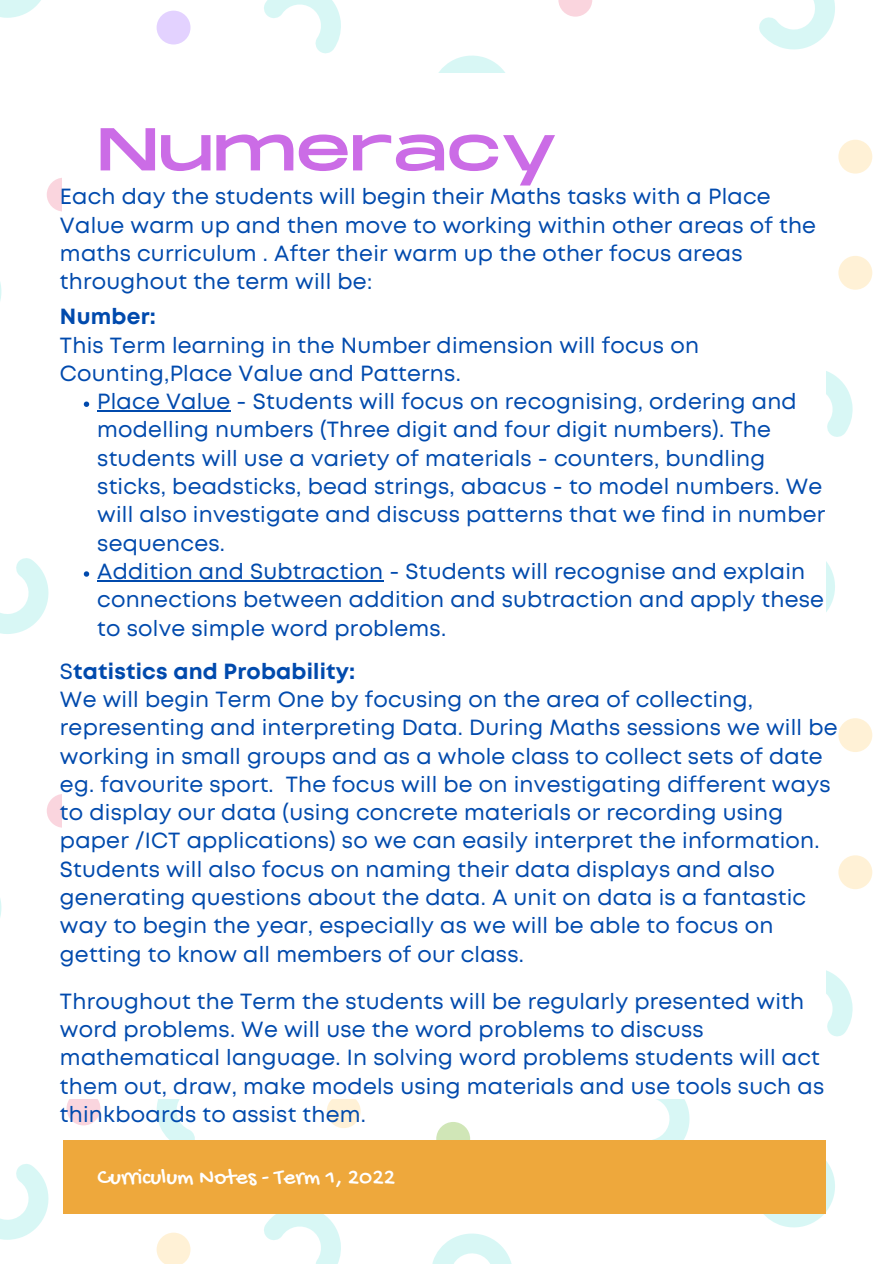
<style>
.page{position:relative;width:894px;height:1264px;background:#fff}
.page>*{position:absolute;margin:0;border:0;box-sizing:border-box;transform-origin:0 0}
.t1{font:60.3px "Monument Extended";color:#cb6ce6}
.t2{font:23.25px "Gochi Hand";color:#fff}
.t3{font:21.9px/28.3px "Mont";letter-spacing:.01em;color:#004aad}
.t4{font:700 21.9px "Mont";letter-spacing:.01em;color:#004aad}
.s1{font-weight:400}
</style>
<div class="page">
<svg style="left:47px;top:794px;width:34px;height:33px"></svg>
<svg style="left:0;top:558px;width:49px;height:76px"></svg>
<svg style="left:0;top:898px;width:2px;height:19px"></svg>
<div style="left:838px;top:718px;width:34px;height:34px;background:#fff1d6;border-radius:50%"></div>
<div style="left:838px;top:256px;width:34px;height:34px;background:#fff1d6;border-radius:50%"></div>
<svg style="left:826px;top:561px;width:9px;height:51px"></svg>
<svg style="left:826px;top:371px;width:26px;height:66px"></svg>
<svg style="left:436px;top:1121px;width:34px;height:34px"></svg>
<div style="left:838px;top:855px;width:34px;height:34px;background:#fff1d6;border-radius:50%"></div>
<svg style="left:757px;top:1155px;width:78px;height:73px"></svg>
<svg style="left:826px;top:970px;width:26px;height:67px"></svg>
<svg style="left:653px;top:1099px;width:37px;height:41px"></svg>
<svg style="left:432px;top:1233px;width:79px;height:30px"></svg>
<div style="left:66px;top:1091px;width:34px;height:34px;background:#fad5de;border-radius:50%"></div>
<svg style="left:156px;top:1232px;width:34px;height:31px"></svg>
<div style="left:327px;top:1094px;width:33px;height:34px;background:#fff1d6;border-radius:50%"></div>
<svg style="left:0;top:1164px;width:49px;height:75px"></svg>
<svg style="left:262px;top:1213px;width:79px;height:50px"></svg>
<svg style="left:156px;top:1099px;width:39px;height:41px"></svg>
<svg style="left:47px;top:178px;width:34px;height:33px"></svg>
<div style="left:156px;top:11px;width:34px;height:33px;background:#e3d2ff;border-radius:50%"></div>
<svg style="left:0;top:0;width:41px;height:18px"></svg>
<svg style="left:264px;top:0;width:77px;height:54px"></svg>
<svg style="left:0;top:282px;width:2px;height:19px"></svg>
<svg style="left:558px;top:0;width:34px;height:17px"></svg>
<div style="left:838px;top:140px;width:34px;height:34px;background:#fff1d6;border-radius:50%"></div>
<svg style="left:759px;top:0;width:76px;height:50px"></svg>
<svg style="left:438px;top:55px;width:67px;height:18px"></svg>
<div style="left:778px;top:1140px;width:47px;height:73px;background:#eea83c"></div>
<div style="left:110px;top:1140px;width:668px;height:73px;background:#eea83c"></div>
<div style="left:63px;top:1140px;width:47px;height:73px;background:#eea83c"></div>
<div style="left:63px;top:141px;width:762px;height:898px;background:#fff"></div>
<div style="left:63px;top:1039px;width:762px;height:59px;background:#fff"></div>
<svg style="left:84px;top:401px;width:5px;height:6px"></svg>
<hr style="left:97px;top:410px;width:134px;height:2px;background:#004aad">
<svg style="left:84px;top:571px;width:5px;height:5px"></svg>
<hr style="left:97px;top:580px;width:286px;height:2px;background:#004aad">
<p class="t1" style="left:98px;top:116px;width:461px">Numeracy</p>
<p class="t3" style="left:60px;top:184px;width:757px">Each day the students will begin their Maths tasks with a Place Value warm up and then move to working within other areas of the maths curriculum . After their warm up the other focus areas throughout the term will be:</p>
<p class="t4" style="left:60px;top:308px;width:97px">Number:</p>
<p class="t3" style="left:60px;top:332px;width:640px">This Term learning in the Number dimension will focus on<br>Counting,Place Value and Patterns.</p>
<p class="t3" style="left:97px;top:389px;width:729px">Place Value - Students will focus on recognising, ordering and modelling numbers (Three digit and four digit numbers). The students will use a variety of materials - counters, bundling sticks, beadsticks, bead strings, abacus - to model numbers. We will also investigate and discuss patterns that we find in number sequences.</p>
<p class="t3" style="left:97px;top:558px;width:728px">Addition and Subtraction - Students will recognise and explain connections between addition and subtraction and apply these to solve simple word problems.</p>
<p class="t4" style="left:60px;top:662px;width:297px"><span class="s1">S</span>tatistics and Probability:</p>
<p class="t3" style="left:60px;top:686px;width:779px">We will begin Term One by focusing on the area of collecting, representing and interpreting Data. During Maths sessions we will be working in small groups and as a whole class to collect sets of date eg. favourite sport. The focus will be on investigating different ways to display our data (using concrete materials or recording using paper /ICT applications) so we can easily interpret the information.<br>Students will also focus on naming their data displays and also generating questions about the data. A unit on data is a fantastic way to begin the year, especially as we will be able to focus on getting to know all members of our class.</p>
<p class="t3" style="left:60px;top:988px;width:765px">Throughout the Term the students will be regularly presented with word problems. We will use the word problems to discuss mathematical language. In solving word problems students will act them out, draw, make models using materials and use tools such as thinkboards to assist them.</p>
<p class="t2" style="left:98px;top:1165px;width:299px">Curriculum Notes - Term 1, 2022</p>
</div>
